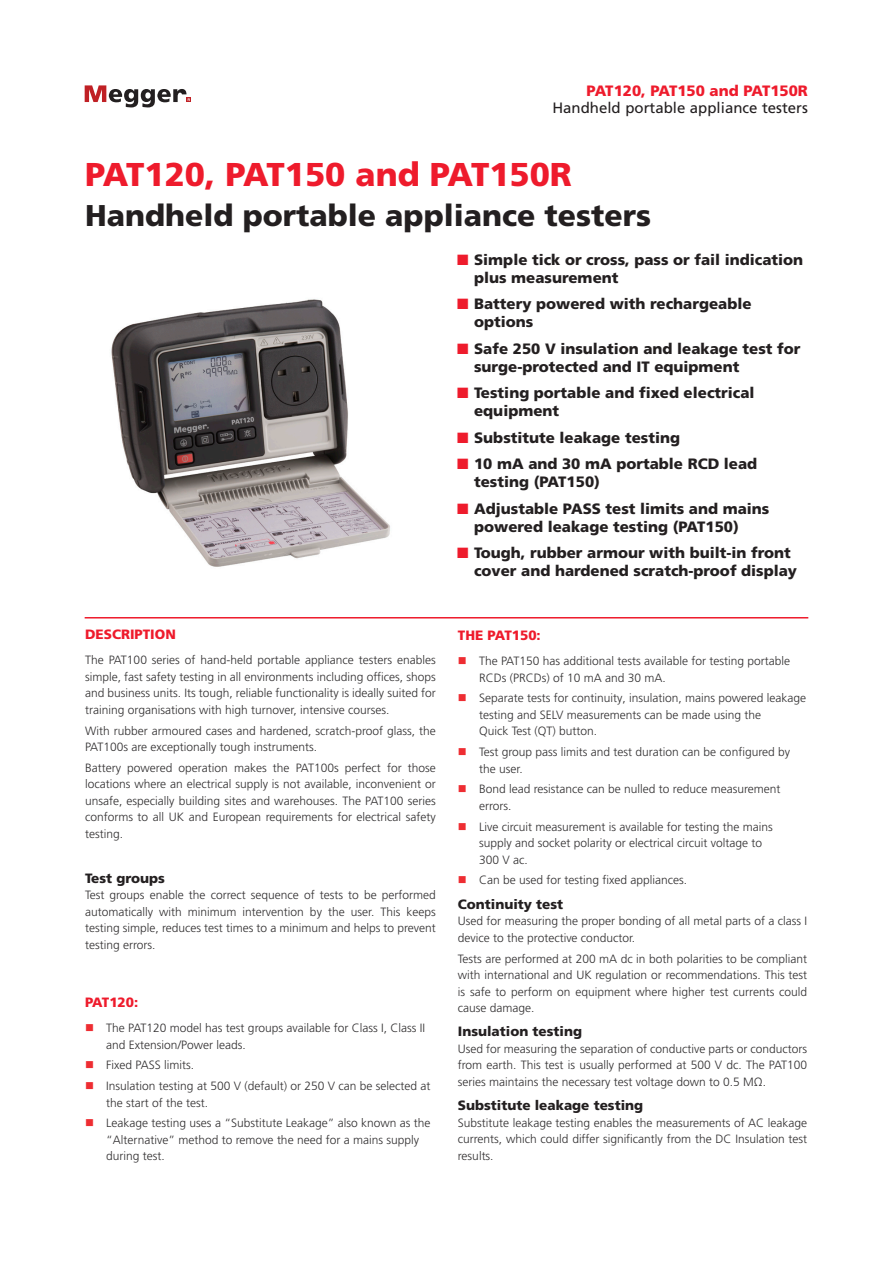
<style>
.page{position:relative;width:893px;height:1263px;background:#fff}
.page>*{position:absolute;margin:0;border:0;box-sizing:border-box;transform-origin:0 0}
.t1{font:900 33px "Frutiger LT Pro";color:#ee1b2c}
.t2{font:900 30px "Frutiger LT Pro";color:#231f20}
.t3{font:900 15px/18px "Frutiger LT Pro";color:#231f20}
.t4{font:15px "Frutiger LT Pro";color:#231f20}
.t5{font:900 15px "Frutiger LT Pro";color:#ee1b2c}
.t6{font:900 13.5px "Frutiger LT Pro";color:#231f20}
.t7{font:900 13.5px "Frutiger LT Pro";color:#ee1b2c}
.Body{font:300 12px/16.5px "Frutiger LT Pro";color:#312f30}
.s1{color:#ee1b2c}
.s2{color:#ee2d32}
</style>
<div class="page">
<hr style="left:85px;top:617px;width:723px;height:1px;background:#ee1b2c">
<svg style="left:85px;top:85px;width:106px;height:22px"></svg>
<img style="left:111px;top:299px;width:279px;height:268px">
<p class="t5" style="left:587px;top:82px;width:223px">PAT120, PAT150 and PAT150R</p>
<p class="t4" style="left:552px;top:99px;width:257px">Handheld portable appliance testers</p>
<h1 class="t1" style="left:85px;top:155px;width:488px">PAT120, PAT150 and PAT150R</h1>
<h2 class="t2" style="left:85px;top:198px;width:568px">Handheld portable appliance testers</h2>
<p class="t3" style="left:474px;top:250px;width:331px;text-indent:-17px"><span class="s1">■</span> Simple tick or cross, pass or fail indication plus measurement</p>
<p class="t3" style="left:474px;top:295px;width:279px;text-indent:-17px"><span class="s1">■</span> Battery powered with rechargeable options</p>
<p class="t3" style="left:474px;top:339px;width:328px;text-indent:-17px"><span class="s1">■</span> Safe 250 V insulation and leakage test for surge-protected and IT equipment</p>
<p class="t3" style="left:474px;top:384px;width:282px;text-indent:-17px"><span class="s1">■</span> Testing portable and fixed electrical equipment</p>
<p class="t3" style="left:457px;top:428px;width:224px"><span class="s1">■</span> Substitute leakage testing</p>
<p class="t3" style="left:474px;top:455px;width:285px;text-indent:-17px"><span class="s1">■</span> 10 mA and 30 mA portable RCD lead testing (PAT150)</p>
<p class="t3" style="left:474px;top:499px;width:297px;text-indent:-17px"><span class="s1">■</span> Adjustable PASS test limits and mains powered leakage testing (PAT150)</p>
<p class="t3" style="left:474px;top:544px;width:324px;text-indent:-17px"><span class="s1">■</span> Tough, rubber armour with built-in front cover and hardened scratch-proof display</p>
<h5 class="t7" style="left:85px;top:626px;width:92px">DESCRIPTION</h5>
<p class="Body" style="left:85px;top:652px;width:352px;text-align:justify">The PAT100 series of hand-held portable appliance testers enables simple, fast safety testing in all environments including offices, shops and business units. Its tough, reliable functionality is ideally suited for training organisations with high turnover, intensive courses.</p>
<p class="Body" style="left:85px;top:722px;width:352px">With rubber armoured cases and hardened, scratch-proof glass, the<br>PAT100s are exceptionally tough instruments.</p>
<p class="Body" style="left:85px;top:759px;width:352px;text-align:justify">Battery powered operation makes the PAT100s perfect for those locations where an electrical supply is not available, inconvenient or unsafe, especially building sites and warehouses. The PAT100 series conforms to all UK and European requirements for electrical safety testing.</p>
<h6 class="t6" style="left:85px;top:870px;width:81px">Test groups</h6>
<p class="Body" style="left:85px;top:887px;width:352px;text-align:justify">Test groups enable the correct sequence of tests to be performed automatically with minimum intervention by the user. This keeps testing simple, reduces test times to a minimum and helps to prevent testing errors.</p>
<h5 class="t7" style="left:85px;top:994px;width:55px">PAT120:</h5>
<p class="Body" style="left:106px;top:1020px;width:320px;text-indent:-21px"><span class="s2">■</span> The PAT120 model has test groups available for Class I, Class II and Extension/Power leads.</p>
<p class="Body" style="left:85px;top:1057px;width:111px"><span class="s2">■</span> Fixed PASS limits.</p>
<p class="Body" style="left:106px;top:1078px;width:326px;text-indent:-21px"><span class="s2">■</span> Insulation testing at 500 V (default) or 250 V can be selected at the start of the test.</p>
<p class="Body" style="left:106px;top:1115px;width:326px;text-indent:-21px"><span class="s2">■</span> Leakage testing uses a “Substitute Leakage” also known as the “Alternative” method to remove the need for a mains supply during test.</p>
<h5 class="t7" style="left:458px;top:627px;width:84px">THE PAT150:</h5>
<p class="Body" style="left:479px;top:653px;width:313px;text-indent:-21px"><span class="s2">■</span> The PAT150 has additional tests available for testing portable<br>RCDs (PRCDs) of 10 mA and 30 mA.</p>
<p class="Body" style="left:479px;top:690px;width:329px;text-indent:-21px"><span class="s2">■</span> Separate tests for continuity, insulation, mains powered leakage testing and SELV measurements can be made using the<br>Quick Test (QT) button.</p>
<p class="Body" style="left:479px;top:744px;width:312px;text-indent:-21px"><span class="s2">■</span> Test group pass limits and test duration can be configured by the user.</p>
<p class="Body" style="left:479px;top:781px;width:303px;text-indent:-21px"><span class="s2">■</span> Bond lead resistance can be nulled to reduce measurement errors.</p>
<p class="Body" style="left:479px;top:818px;width:295px;text-indent:-21px"><span class="s2">■</span> Live circuit measurement is available for testing the mains supply and socket polarity or electrical circuit voltage to<br>300 V ac.</p>
<p class="Body" style="left:458px;top:872px;width:231px"><span class="s2">■</span> Can be used for testing fixed appliances.</p>
<h6 class="t6" style="left:458px;top:896px;width:107px">Continuity test</h6>
<p class="Body" style="left:458px;top:913px;width:351px">Used for measuring the proper bonding of all metal parts of a class I device to the protective conductor.</p>
<p class="Body" style="left:458px;top:950px;width:351px;text-align:justify">Tests are performed at 200 mA dc in both polarities to be compliant with international and UK regulation or recommendations. This test is safe to perform on equipment where higher test currents could cause damage.</p>
<h6 class="t6" style="left:458px;top:1023px;width:126px">Insulation testing</h6>
<p class="Body" style="left:458px;top:1040px;width:351px;text-align:justify">Used for measuring the separation of conductive parts or conductors from earth. This test is usually performed at 500 V dc. The PAT100 series maintains the necessary test voltage down to 0.5 MΩ.</p>
<h6 class="t6" style="left:458px;top:1097px;width:187px">Substitute leakage testing</h6>
<p class="Body" style="left:458px;top:1114px;width:351px;text-align:justify">Substitute leakage testing enables the measurements of AC leakage currents, which could differ significantly from the DC Insulation test results.</p>
</div>
